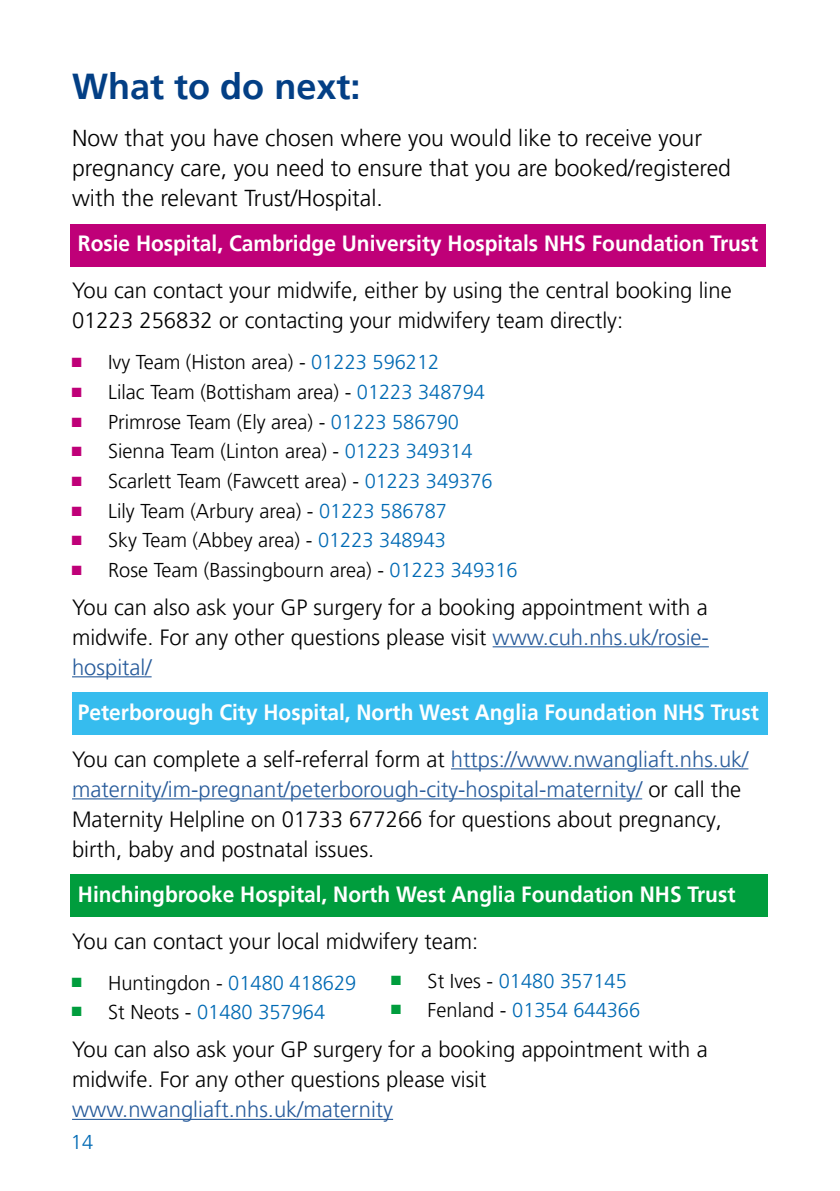
<style>
.page{position:relative;width:840px;height:1191px;background:#fff}
.page>*{position:absolute;margin:0;border:0;box-sizing:border-box;transform-origin:0 0}
.t1{font:700 36px "Frutiger LT Pro";color:#033f85}
.t2{font:300 23px/30px "Frutiger LT Pro";color:#000}
.t3{font:300 22px/30px "Frutiger LT Pro";color:#000}
.t4{font:700 22px/47px "Frutiger LT Pro";color:#fff;scale:.95 1}
.t5{font:300 22px "Frutiger LT Pro";color:#275b9b}
.t6{font:300 20px "Frutiger LT Pro";color:#000}
.t7{font:300 20px "Frutiger LT Pro";color:#006ab4}
.s1{font-family:"Arial Narrow";font-weight:400;color:#bf0078}
.s2{color:#006ab4}
.s3{color:#275b9b}
.s4{font-weight:300;color:#000}
.s5{font-weight:300;color:#275b9b}
.s6{font-family:"Arial Narrow";font-weight:400;color:#009d3d}
.s7{color:#000}
</style>
<div class="page">
<div style="left:71px;top:874px;width:696px;height:42px;background:#009d3d"></div>
<div style="left:72px;top:692px;width:695px;height:42px;background:#36bcee"></div>
<div style="left:71px;top:224px;width:694px;height:42px;background:#bf0078"></div>
<hr style="left:492px;top:646px;width:216px;height:1px;background:#275b9b">
<hr style="left:72px;top:676px;width:79px;height:1px;background:#275b9b">
<hr style="left:450px;top:768px;width:298px;height:1px;background:#275b9b">
<hr style="left:72px;top:798px;width:570px;height:1px;background:#275b9b">
<hr style="left:72px;top:1118px;width:321px;height:2px;background:#275b9b">
<h1 class="t1" style="left:72px;top:65px;width:290px">What to do next:</h1>
<p class="t2" style="left:72px;top:123px;width:660px">Now that you have chosen where you would like to receive your pregnancy care, you need to ensure that you are booked/registered with the relevant Trust/Hospital.</p>
<p class="t4" style="left:78px;top:220px;width:717px">Rosie Hospital, Cambridge University Hospitals NHS Foundation Trust</p>
<p class="t3" style="left:72px;top:276px;width:660px">You can contact your midwife, either by using the central booking line<br>01223 256832 or contacting your midwifery team directly:</p>
<p class="t6" style="left:72px;top:350px;width:368px"><span class="s1">■</span> Ivy Team (Histon area) - <span class="s2">01223 596212</span></p>
<p class="t6" style="left:72px;top:380px;width:414px"><span class="s1">■</span> Lilac Team (Bottisham area) - <span class="s2">01223 348794</span></p>
<p class="t6" style="left:72px;top:410px;width:388px"><span class="s1">■</span> Primrose Team (Ely area) - <span class="s2">01223 586790</span></p>
<p class="t6" style="left:72px;top:439px;width:402px"><span class="s1">■</span> Sienna Team (Linton area) - <span class="s2">01223 349314</span></p>
<p class="t6" style="left:72px;top:469px;width:422px"><span class="s1">■</span> Scarlett Team (Fawcett area) - <span class="s2">01223 349376</span></p>
<p class="t6" style="left:72px;top:499px;width:376px"><span class="s1">■</span> Lily Team (Arbury area) - <span class="s2">01223 586787</span></p>
<p class="t6" style="left:72px;top:528px;width:375px"><span class="s1">■</span> Sky Team (Abbey area) - <span class="s2">01223 348943</span></p>
<p class="t6" style="left:72px;top:558px;width:447px"><span class="s1">■</span> Rose Team (Bassingbourn area) - <span class="s2">01223 349316</span></p>
<p class="t3" style="left:72px;top:592px;width:638px;text-align:justify">You can also ask your GP surgery for a booking appointment with a midwife. For any other questions please visit <span class="s3">www.cuh.nhs.uk/rosie&shy;hospital/</span></p>
<p class="t4" style="left:72px;top:688px;width:724px">Peterborough City Hospital, North West Anglia Foundation NHS Trust<br><span class="s4">You can complete a self-referral form at</span> <span class="s5">https://www.nwangliaft.nhs.uk/</span></p>
<p class="t3" style="left:72px;top:774px;width:670px"><span class="s3">maternity/im-pregnant/peterborough-city-hospital-maternity/</span> or call the<br>Maternity Helpline on 01733 677266 for questions about pregnancy, birth, baby and postnatal issues.</p>
<p class="t4" style="left:78px;top:870px;width:693px">Hinchingbrooke Hospital, North West Anglia Foundation NHS Trust</p>
<p class="t3" style="left:72px;top:926px;width:407px">You can contact your local midwifery team:</p>
<p class="t6" style="left:72px;top:971px;width:285px"><span class="s6">■</span> Huntingdon - <span class="s2">01480 418629</span></p>
<p class="t7" style="left:72px;top:1001px;width:254px"><span class="s6">■</span> <span class="s7">St Neots -</span> 01480 357964</p>
<p class="t3" style="left:72px;top:1034px;width:636px">You can also ask your GP surgery for a booking appointment with a midwife. For any other questions please visit</p>
<p class="t5" style="left:72px;top:1096px;width:322px">www.nwangliaft.nhs.uk/maternity</p>
<p class="t7" style="left:391px;top:969px;width:236px"><span class="s6">■</span> <span class="s7">St Ives -</span> 01480 357145</p>
<p class="t7" style="left:391px;top:998px;width:250px"><span class="s6">■</span> <span class="s7">Fenland -</span> 01354 644366</p>
<p class="t7" style="left:71px;top:1130px;width:24px">14</p>
</div>
